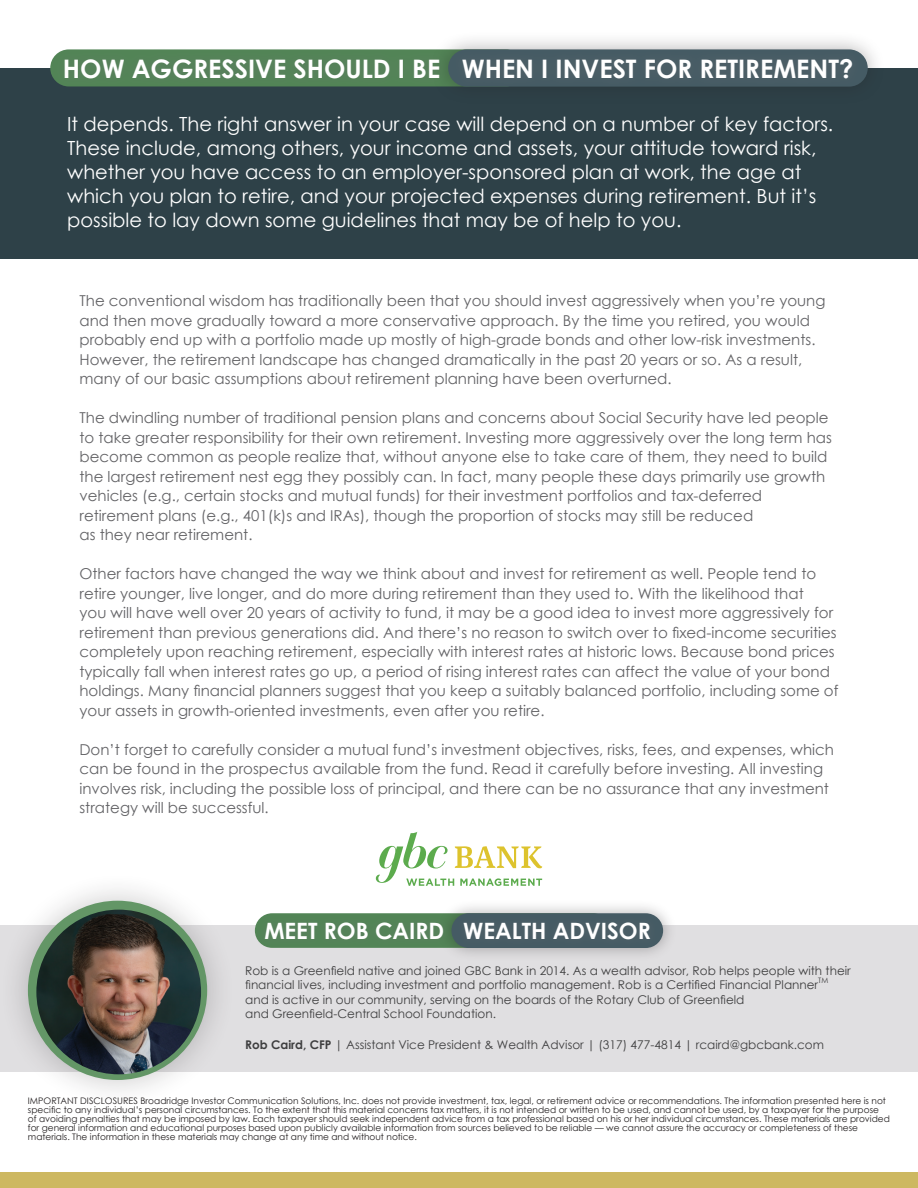
<style>
.page{position:relative;width:918px;height:1188px;background:#fff}
.page>*{position:absolute;margin:0;border:0;box-sizing:border-box;transform-origin:0 0}
.t1{font:700 25.5px "Century Gothic";color:#fff}
.t2{font:700 22.5px "Century Gothic";color:#fff}
.t3{font:19.5px/24px "Century Gothic";color:#fff}
.t4{font:15px/19.5px "Century Gothic";color:#636366}
.t5{font:12px "Century Gothic";color:#3e3e3f}
.t6{font:9px/9px "Century Gothic";color:#231f20}
.t7{font:7.5px "Century Gothic";color:#3e3e3f}
.s1{font-weight:700}
</style>
<div class="page">
<div style="left:0;top:925px;width:918px;height:146px;background:#e0dfe1"></div>
<div style="left:0;top:1172px;width:918px;height:16px;background:#cdb861"></div>
<div style="left:0;top:68px;width:918px;height:190px;background:#2e4148"></div>
<div style="left:430px;top:31px;width:456px;height:74px;background:#231f20;opacity:.35"></div>
<div style="left:52px;top:46px;width:812px;height:45px;background:#717275;opacity:.2"></div>
<svg style="left:376px;top:832px;width:166px;height:54px"></svg>
<div style="left:0;top:871px;width:237px;height:239px;background:#231f20;opacity:.25"></div>
<div style="left:28px;top:901px;width:179px;height:179px;background:#639666;border-radius:50%"></div>
<img style="left:36px;top:910px;width:165px;height:164px;border-radius:82px">
<div style="left:438px;top:899px;width:239px;height:63px;background:#231f20;opacity:.35"></div>
<div style="left:256px;top:913px;width:403px;height:37px;background:#717275;opacity:.2"></div>
<p class="t1" style="left:63px;top:49px;width:792px">HOW AGGRESSIVE SHOULD I BE WHEN I INVEST FOR RETIREMENT?</p>
<p class="t3" style="left:67px;top:112px;width:768px">It depends. The right answer in your case will depend on a number of key factors.<br>These include, among others, your income and assets, your attitude toward risk, whether you have access to an employer-sponsored plan at work, the age at which you plan to retire, and your projected expenses during retirement. But it’s possible to lay down some guidelines that may be of help to you.</p>
<p class="t4" style="left:80px;top:291px;width:748px">The conventional wisdom has traditionally been that you should invest aggressively when you’re young and then move gradually toward a more conservative approach. By the time you retired, you would probably end up with a portfolio made up mostly of high-grade bonds and other low-risk investments.<br>However, the retirement landscape has changed dramatically in the past 20 years or so. As a result, many of our basic assumptions about retirement planning have been overturned.</p>
<p class="t4" style="left:80px;top:408px;width:754px">The dwindling number of traditional pension plans and concerns about Social Security have led people to take greater responsibility for their own retirement. Investing more aggressively over the long term has become common as people realize that, without anyone else to take care of them, they need to build the largest retirement nest egg they possibly can. In fact, many people these days primarily use growth vehicles (e.g., certain stocks and mutual funds) for their investment portfolios and tax-deferred</p>
<p class="t4" style="left:80px;top:505px;width:675px">retirement plans (e.g., 401(k)s and IRAs), though the proportion of stocks may still be reduced</p>
<p class="t4" style="left:80px;top:525px;width:175px">as they near retirement.</p>
<p class="t4" style="left:80px;top:564px;width:761px">Other factors have changed the way we think about and invest for retirement as well. People tend to retire younger, live longer, and do more during retirement than they used to. With the likelihood that<br>you will have well over 20 years of activity to fund, it may be a good idea to invest more aggressively for retirement than previous generations did. And there’s no reason to switch over to fixed-income securities completely upon reaching retirement, especially with interest rates at historic lows. Because bond prices typically fall when interest rates go up, a period of rising interest rates can affect the value of your bond holdings. Many financial planners suggest that you keep a suitably balanced portfolio, including some of your assets in growth-oriented investments, even after you retire.</p>
<p class="t4" style="left:80px;top:739px;width:756px">Don’t forget to carefully consider a mutual fund’s investment objectives, risks, fees, and expenses, which can be found in the prospectus available from the fund. Read it carefully before investing. All investing involves risk, including the possible loss of principal, and there can be no assurance that any investment strategy will be successful.</p>
<p class="t2" style="left:264px;top:914px;width:388px">MEET ROB CAIRD WEALTH ADVISOR</p>
<p class="t5" style="left:245px;top:962px;width:607px">Rob is a Greenfield native and joined GBC Bank in 2014. As a wealth advisor, Rob helps people with their</p>
<p class="t5" style="left:245px;top:977px;width:575px">financial lives, including investment and portfolio management. Rob is a Certified Financial Planner</p>
<p class="t7" style="left:818px;top:975px;width:12px">TM</p>
<p class="t5" style="left:245px;top:991px;width:501px">and is active in our community, serving on the boards of the Rotary Club of Greenfield</p>
<p class="t5" style="left:245px;top:1005px;width:252px">and Greenfield-Central School Foundation.</p>
<p class="t5" style="left:245px;top:1036px;width:580px"><span class="s1">Rob Caird, CFP</span> | Assistant Vice President &amp; Wealth Advisor | (317) 477-4814 | rcaird@gbcbank.com</p>
<p class="t6" style="left:28px;top:1096px;width:863px">IMPORTANT DISCLOSURES Broadridge Investor Communication Solutions, Inc. does not provide investment, tax, legal, or retirement advice or recommendations. The information presented here is not specific to any individual’s personal circumstances. To the extent that this material concerns tax matters, it is not intended or written to be used, and cannot be used, by a taxpayer for the purpose of avoiding penalties that may be imposed by law. Each taxpayer should seek independent advice from a tax professional based on his or her individual circumstances. These materials are provided for general information and educational purposes based upon publicly available information from sources believed to be reliable — we cannot assure the accuracy or completeness of these</p>
<p class="t6" style="left:28px;top:1132px;width:391px">materials. The information in these materials may change at any time and without notice.</p>
</div>
